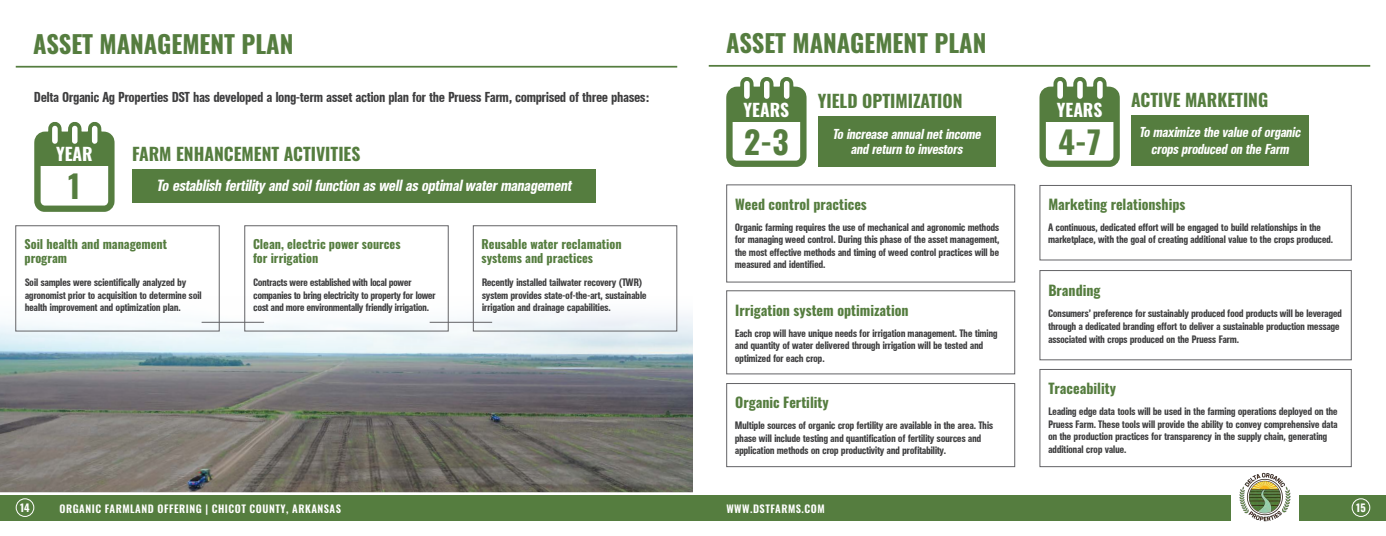
<style>
.page{position:relative;width:1386px;height:536px;background:#fff}
.page>*{position:absolute;margin:0;border:0;box-sizing:border-box;transform-origin:0 0}
.t1{font:700 31.5px "Oswald";color:#557d3f}
.t2{font:700 24.5px "Oswald";color:#557d3f}
.t3{font:700 17.5px "Oswald";color:#557d3f}
.t4{font:700 17.5px "Oswald";color:#fff}
.t5{font:italic 15.75px "Agent Con Med DB Normal";color:#fff}
.t6{font:700 14px "Oswald";color:#557d3f}
.t7{font:14px "Agent Con Med DB Normal";color:#3e3e3f}
.t8{font:italic 14px/16.6px "Agent Con Med DB Normal";color:#fff;text-align:center}
.t9{font:700 12.25px "Oswald";color:#557d3f}
.t10{font:10.5px/12.6px "Agent Con Med DB Normal";color:#3e3e3f}
.t11{font:600 10.5px "Oswald";letter-spacing:.05em;color:#fff}
.t12{font:700 10.5px "Oswald";color:#fff}
</style>
<div class="page">
<div style="left:1299px;top:495px;width:87px;height:25px;background:#557d3f"></div>
<div style="left:685px;top:495px;width:545px;height:25px;background:#557d3f"></div>
<div style="left:1352px;top:498px;width:18px;height:18px;border:1px solid #fff;border-radius:50%"></div>
<div style="left:0;top:495px;width:701px;height:25px;background:#557d3f"></div>
<div style="left:16px;top:498px;width:18px;height:18px;border:1px solid #fff;border-radius:50%"></div>
<div style="left:1040px;top:270px;width:312px;height:90px;border:1px solid #636366"></div>
<hr style="left:16px;top:66px;width:661px;height:2px;background:#557d3f">
<hr style="left:709px;top:65px;width:661px;height:2px;background:#557d3f">
<img style="left:1239px;top:472px;width:52px;height:50px">
<img style="left:0;top:291px;width:693px;height:201px">
<svg style="left:34px;top:122px;width:81px;height:90px"></svg>
<svg style="left:726px;top:77px;width:81px;height:90px"></svg>
<svg style="left:1039px;top:77px;width:81px;height:90px"></svg>
<div style="left:39px;top:145px;width:71px;height:21px;background:#557d3f"></div>
<div style="left:731px;top:100px;width:71px;height:21px;background:#557d3f"></div>
<div style="left:1044px;top:100px;width:71px;height:21px;background:#557d3f"></div>
<div style="left:132px;top:170px;width:464px;height:33px;background:#557d3f"></div>
<div style="left:818px;top:116px;width:177px;height:51px;background:#557d3f"></div>
<div style="left:1131px;top:115px;width:178px;height:50px;background:#557d3f"></div>
<div style="left:15px;top:225px;width:205px;height:106px;border:1px solid #636366"></div>
<div style="left:473px;top:225px;width:204px;height:106px;border:1px solid #636366"></div>
<div style="left:726px;top:184px;width:289px;height:98px;border:1px solid #636366"></div>
<div style="left:1040px;top:369px;width:312px;height:98px;border:1px solid #636366"></div>
<div style="left:726px;top:290px;width:289px;height:84px;border:1px solid #636366"></div>
<div style="left:1040px;top:185px;width:312px;height:75px;border:1px solid #636366"></div>
<div style="left:726px;top:383px;width:289px;height:84px;border:1px solid #636366"></div>
<div style="left:244px;top:225px;width:205px;height:106px;border:1px solid #636366"></div>
<hr style="left:202px;top:322px;width:62px;height:1px;background:#636366">
<hr style="left:430px;top:322px;width:62px;height:1px;background:#636366">
<p class="t2" style="left:33px;top:31px;width:262px">ASSET MANAGEMENT PLAN</p>
<p class="t7" style="left:34px;top:89px;width:616px">Delta Organic Ag Properties DST has developed a long-term asset action plan for the Pruess Farm, comprised of three phases:</p>
<p class="t4" style="left:56px;top:145px;width:38px">YEAR</p>
<p class="t1" style="left:68px;top:170px;width:14px">1</p>
<p class="t3" style="left:132px;top:144px;width:230px">FARM ENHANCEMENT ACTIVITIES</p>
<p class="t5" style="left:157px;top:177px;width:419px">To establish fertility and soilfunction as wellas optimalwatermanagement</p>
<p class="t9" style="left:24px;top:237px;width:144px">Soil health and management</p>
<p class="t9" style="left:24px;top:252px;width:44px">program</p>
<p class="t9" style="left:253px;top:237px;width:149px">Clean, electric power sources</p>
<p class="t9" style="left:253px;top:252px;width:67px">for irrigation</p>
<p class="t9" style="left:482px;top:237px;width:141px">Reusable water reclamation</p>
<p class="t9" style="left:482px;top:252px;width:113px">systems and practices</p>
<p class="t10" style="left:25px;top:276px;width:178px">Soil samples were scientifically analyzed by agronomist prior to acquisition to determine soil health improvement and optimization plan.</p>
<p class="t10" style="left:254px;top:276px;width:184px">Contracts were established with local power companies to bring electricity to property for lower cost and more environmentally friendly irrigation.</p>
<p class="t10" style="left:482px;top:276px;width:166px">Recently installed tailwater recovery (TWR) system provides state-of-the-art, sustainable irrigation and drainage capabilities.</p>
<p class="t2" style="left:726px;top:30px;width:262px">ASSET MANAGEMENT PLAN</p>
<p class="t3" style="left:818px;top:92px;width:146px">YIELD OPTIMIZATION</p>
<p class="t3" style="left:1131px;top:91px;width:139px">ACTIVE MARKETING</p>
<p class="t4" style="left:744px;top:100px;width:47px">YEARS</p>
<p class="t4" style="left:1057px;top:100px;width:47px">YEARS</p>
<p class="t1" style="left:744px;top:125px;width:46px">2-3</p>
<p class="t1" style="left:1058px;top:125px;width:44px">4-7</p>
<p class="t8" style="left:833px;top:125px;width:152px">To increase annualnetincome</p>
<p class="t8" style="left:851px;top:141px;width:116px">and return to investors</p>
<p class="t8" style="left:1139px;top:124px;width:165px">To maximize the value oforganic crops produced on the Farm</p>
<p class="t6" style="left:735px;top:196px;width:133px">Weed control practices</p>
<p class="t10" style="left:735px;top:221px;width:266px;text-align:justify">Organic farming requires the use of mechanical and agronomic methods for managing weed control. During this phase of the asset management, the most effective methods and timing of weed control practices will be measured and identified.</p>
<p class="t6" style="left:735px;top:302px;width:175px">Irrigation system optimization</p>
<p class="t10" style="left:735px;top:326px;width:264px">Each crop will have unique needs for irrigation management. The timing and quantity of water delivered through irrigation will be tested and optimized for each crop.</p>
<p class="t6" style="left:735px;top:395px;width:95px">Organic Fertility</p>
<p class="t10" style="left:735px;top:419px;width:260px">Multiple sources of organic crop fertility are available in the area. This phase will include testing and quantification of fertility sources and application methods on crop productivity and profitability.</p>
<p class="t6" style="left:1048px;top:196px;width:139px">Marketing relationships</p>
<p class="t10" style="left:1048px;top:221px;width:286px">A continuous, dedicated effort will be engaged to build relationships in the marketplace, with the goal of creating additional value to the crops produced.</p>
<p class="t6" style="left:1048px;top:282px;width:54px">Branding</p>
<p class="t10" style="left:1048px;top:307px;width:295px">Consumers’ preference for sustainably produced food products will be leveraged through a dedicated branding effort to deliver a sustainable production message associated with crops produced on the Pruess Farm.</p>
<p class="t6" style="left:1048px;top:381px;width:69px">Traceability</p>
<p class="t10" style="left:1048px;top:405px;width:291px">Leading edge data tools will be used in the farming operations deployed on the Pruess Farm. These tools will provide the ability to convey comprehensive data on the production practices for transparency in the supply chain, generating additional crop value.</p>
<p class="t12" style="left:20px;top:502px;width:11px">14</p>
<p class="t11" style="left:60px;top:503px;width:283px">ORGANIC FARMLAND OFFERING | CHICOT COUNTY, ARKANSAS</p>
<p class="t11" style="left:726px;top:503px;width:100px">WWW.DSTFARMS.COM</p>
<p class="t12" style="left:1356px;top:502px;width:11px">15</p>
</div>
